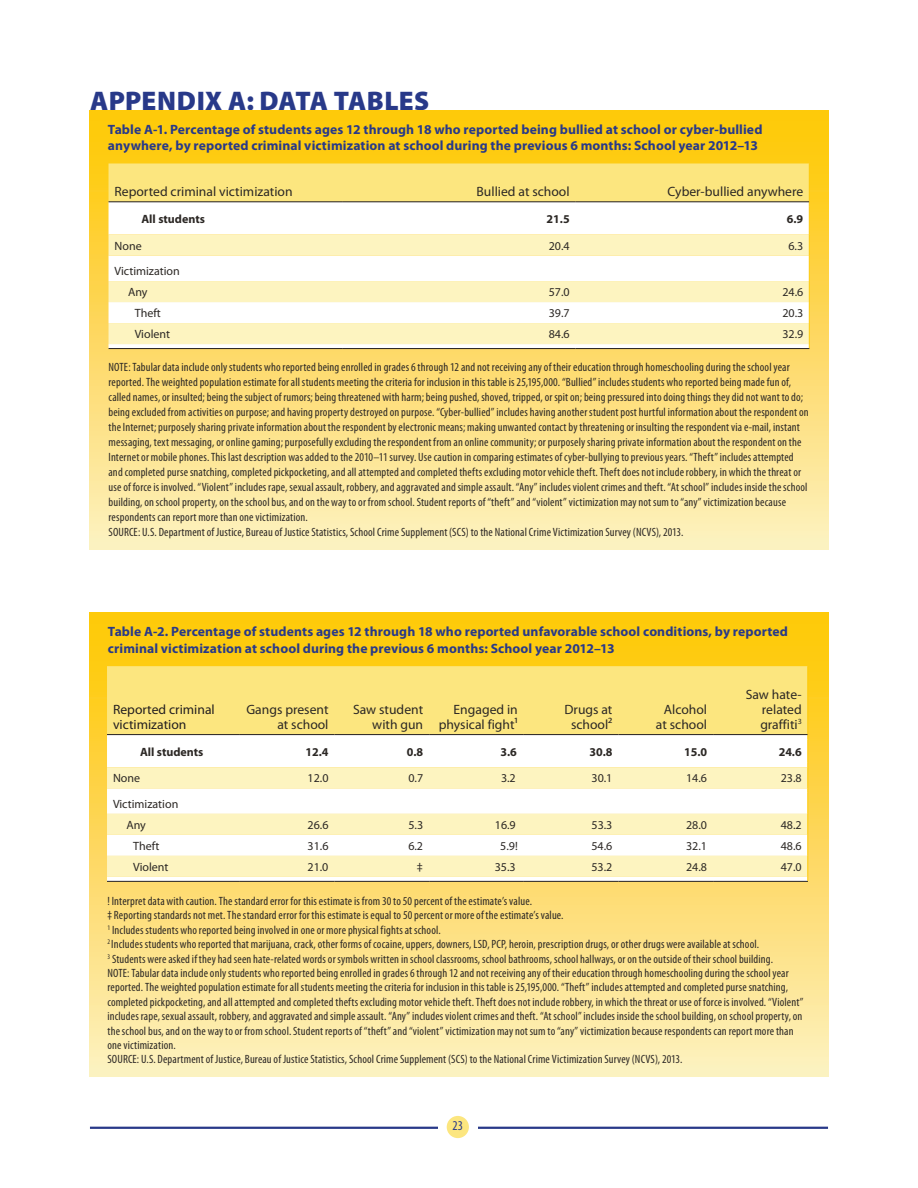
<style>
.page{position:relative;width:918px;height:1188px;background:#fff}
.page>*{position:absolute;margin:0;border:0;box-sizing:border-box;transform-origin:0 0}
.t1{font:900 27px "Myriad Pro";letter-spacing:.01em;color:#283989}
.t2{font:700 13.5px/16.2px "Myriad Pro";letter-spacing:.01em;color:#283989}
.t3{font:13.5px/15px "Myriad Pro";color:#2c2825;text-align:right}
.t4{font:13.5px/15px "Myriad Pro";color:#231f20}
.t5{font:condensed 13.5px "Myriad Pro";color:#283989}
.t6{font:condensed 12px/15px "Myriad Pro";letter-spacing:.01em;color:#2c2825}
.t7{font:12px "Myriad Pro";color:#2c2825}
.t8{font:700 12px "Myriad Pro";color:#2c2825}
</style>
<div class="page">
<hr style="left:90px;top:1127px;width:738px;height:2px;background:#283989">
<div style="left:438px;top:1124px;width:39px;height:6px;background:#fff"></div>
<div style="left:447px;top:1116px;width:22px;height:22px;background:#fce67f;border-radius:50%"></div>
<div style="left:90px;top:110px;width:738px;height:440px;background:linear-gradient(to bottom,#ffc601,#fdeebf)"></div>
<div style="left:90px;top:613px;width:738px;height:464px;background:linear-gradient(to bottom,#ffc500,#fdeebf)"></div>
<hr style="left:109px;top:348px;width:233px;height:1px;background:#231f20">
<hr style="left:342px;top:348px;width:234px;height:1px;background:#231f20">
<hr style="left:576px;top:348px;width:233px;height:1px;background:#231f20">
<svg style="left:109px;top:163px;width:701px;height:185px"></svg>
<hr style="left:109px;top:201px;width:233px;height:1px;background:#231f20">
<hr style="left:342px;top:201px;width:234px;height:1px;background:#231f20">
<hr style="left:576px;top:201px;width:233px;height:1px;background:#231f20">
<div style="left:107px;top:666px;width:701px;height:68px;background:#fce67f"></div>
<svg style="left:107px;top:735px;width:701px;height:146px"></svg>
<svg style="left:107px;top:767px;width:701px;height:110px;fill:#fdf4c0"></svg>
<hr style="left:107px;top:881px;width:133px;height:1px;background:#231f20">
<hr style="left:240px;top:881px;width:95px;height:1px;background:#231f20">
<hr style="left:335px;top:881px;width:94px;height:1px;background:#231f20">
<hr style="left:429px;top:881px;width:95px;height:1px;background:#231f20">
<hr style="left:524px;top:881px;width:94px;height:1px;background:#231f20">
<hr style="left:618px;top:881px;width:95px;height:1px;background:#231f20">
<hr style="left:713px;top:881px;width:95px;height:1px;background:#231f20">
<hr style="left:808px;top:666px;width:1px;height:69px;background:#feca0a">
<svg style="left:808px;top:735px;width:1px;height:146px"></svg>
<hr style="left:107px;top:734px;width:133px;height:1px;background:#231f20">
<hr style="left:240px;top:734px;width:95px;height:1px;background:#231f20">
<hr style="left:335px;top:734px;width:94px;height:1px;background:#231f20">
<hr style="left:429px;top:734px;width:95px;height:1px;background:#231f20">
<hr style="left:524px;top:734px;width:94px;height:1px;background:#231f20">
<hr style="left:618px;top:734px;width:95px;height:1px;background:#231f20">
<hr style="left:713px;top:734px;width:95px;height:1px;background:#231f20">
<h2 class="t1" style="left:90px;top:86px;width:341px">APPENDIX A: DATA TABLES</h2>
<p class="t2" style="left:108px;top:121px;width:656px">Table A-1. Percentage of students ages 12 through 18 who reported being bullied at school or cyber-bullied anywhere, by reported criminal victimization at school during the previous 6 months: School year 2012–13</p>
<p class="t3" style="left:115px;top:184px;width:180px">Reported criminal victimization</p>
<p class="t3" style="left:477px;top:184px;width:95px">Bullied at school</p>
<p class="t3" style="left:668px;top:184px;width:137px">Cyber-bullied anywhere</p>
<p class="t8" style="left:142px;top:211px;width:65px">All students</p>
<p class="t8" style="left:547px;top:211px;width:25px">21.5</p>
<p class="t8" style="left:787px;top:211px;width:18px">6.9</p>
<p class="t7" style="left:115px;top:238px;width:29px">None</p>
<p class="t7" style="left:549px;top:238px;width:22px">20.4</p>
<p class="t7" style="left:789px;top:238px;width:16px">6.3</p>
<p class="t7" style="left:115px;top:264px;width:67px">Victimization</p>
<p class="t7" style="left:128px;top:285px;width:21px">Any</p>
<p class="t7" style="left:549px;top:285px;width:22px">57.0</p>
<p class="t7" style="left:782px;top:285px;width:22px">24.6</p>
<p class="t7" style="left:135px;top:306px;width:28px">Theft</p>
<p class="t7" style="left:549px;top:306px;width:22px">39.7</p>
<p class="t7" style="left:782px;top:306px;width:22px">20.3</p>
<p class="t7" style="left:135px;top:327px;width:37px">Violent</p>
<p class="t7" style="left:549px;top:327px;width:22px">84.6</p>
<p class="t7" style="left:782px;top:327px;width:22px">32.9</p>
<p class="t6" style="left:109px;top:360px;width:702px">NOTE: Tabular data include only students who reported being enrolled in grades 6 through 12 and not receiving any of their education through homeschooling during the school year reported. The weighted population estimate for all students meeting the criteria for inclusion in this table is 25,195,000. “Bullied” includes students who reported being made fun of, called names, or insulted; being the subject of rumors; being threatened with harm; being pushed, shoved, tripped, or spit on; being pressured into doing things they did not want to do; being excluded from activities on purpose; and having property destroyed on purpose. “Cyber-bullied” includes having another student post hurtful information about the respondent on the Internet; purposely sharing private information about the respondent by electronic means; making unwanted contact by threatening or insulting the respondent via e-mail, instant messaging, text messaging, or online gaming; purposefully excluding the respondent from an online community; or purposely sharing private information about the respondent on the Internet or mobile phones. This last description was added to the 2010–11 survey. Use caution in comparing estimates of cyber-bullying to previous years. “Theft” includes attempted and completed purse snatching, completed pickpocketing, and all attempted and completed thefts excluding motor vehicle theft. Theft does not include robbery, in which the threat or use of force is involved. “Violent” includes rape, sexual assault, robbery, and aggravated and simple assault. “Any” includes violent crimes and theft. “At school” includes inside the school building, on school property, on the school bus, and on the way to or from school. Student reports of “theft” and “violent” victimization may not sum to “any” victimization because respondents can report more than one victimization.<br>SOURCE: U.S. Department of Justice, Bureau of Justice Statistics, School Crime Supplement (SCS) to the National Crime Victimization Survey (NCVS), 2013.</p>
<p class="t2" style="left:108px;top:623px;width:682px">Table A-2. Percentage of students ages 12 through 18 who reported unfavorable school conditions, by reported criminal victimization at school during the previous 6 months: School year 2012–13</p>
<p class="t4" style="left:113px;top:701px;width:103px">Reported criminal victimization</p>
<p class="t3" style="left:246px;top:701px;width:84px">Gangs present at school</p>
<p class="t3" style="left:353px;top:701px;width:72px">Saw student with gun</p>
<p class="t3" style="left:439px;top:701px;width:81px">Engaged in physical fight¹</p>
<p class="t3" style="left:565px;top:701px;width:49px;text-align:center">Drugs at school²</p>
<p class="t3" style="left:656px;top:701px;width:53px;text-align:center">Alcohol at school</p>
<p class="t3" style="left:760px;top:686px;width:43px;text-align:justify;text-indent:-15px">Saw hate&shy;related graffiti<sup>3</sup></p>
<p class="t8" style="left:140px;top:744px;width:65px">All students</p>
<p class="t8" style="left:305px;top:744px;width:25px">12.4</p>
<p class="t8" style="left:407px;top:744px;width:18px">0.8</p>
<p class="t8" style="left:501px;top:744px;width:18px">3.6</p>
<p class="t8" style="left:589px;top:744px;width:25px">30.8</p>
<p class="t8" style="left:684px;top:744px;width:25px">15.0</p>
<p class="t8" style="left:779px;top:744px;width:25px">24.6</p>
<p class="t7" style="left:113px;top:771px;width:29px">None</p>
<p class="t7" style="left:308px;top:771px;width:22px">12.0</p>
<p class="t7" style="left:408px;top:771px;width:16px">0.7</p>
<p class="t7" style="left:501px;top:771px;width:16px">3.2</p>
<p class="t7" style="left:592px;top:771px;width:22px">30.1</p>
<p class="t7" style="left:686px;top:771px;width:22px">14.6</p>
<p class="t7" style="left:781px;top:771px;width:22px">23.8</p>
<p class="t7" style="left:113px;top:796px;width:67px">Victimization</p>
<p class="t7" style="left:127px;top:817px;width:21px">Any</p>
<p class="t7" style="left:308px;top:817px;width:22px">26.6</p>
<p class="t7" style="left:408px;top:817px;width:16px">5.3</p>
<p class="t7" style="left:495px;top:817px;width:22px">16.9</p>
<p class="t7" style="left:592px;top:817px;width:22px">53.3</p>
<p class="t7" style="left:686px;top:817px;width:22px">28.0</p>
<p class="t7" style="left:781px;top:817px;width:22px">48.2</p>
<p class="t7" style="left:133px;top:838px;width:28px">Theft</p>
<p class="t7" style="left:308px;top:838px;width:22px">31.6</p>
<p class="t7" style="left:408px;top:838px;width:16px">6.2</p>
<p class="t7" style="left:500px;top:838px;width:19px">5.9!</p>
<p class="t7" style="left:591px;top:838px;width:22px">54.6</p>
<p class="t7" style="left:686px;top:838px;width:22px">32.1</p>
<p class="t7" style="left:781px;top:838px;width:22px">48.6</p>
<p class="t7" style="left:133px;top:859px;width:37px">Violent</p>
<p class="t7" style="left:308px;top:859px;width:22px">21.0</p>
<p class="t7" style="left:417px;top:859px;width:7px">‡</p>
<p class="t7" style="left:495px;top:859px;width:22px">35.3</p>
<p class="t7" style="left:591px;top:859px;width:22px">53.2</p>
<p class="t7" style="left:686px;top:859px;width:22px">24.8</p>
<p class="t7" style="left:781px;top:859px;width:22px">47.0</p>
<p class="t6" style="left:107px;top:894px;width:698px;line-height:14.4px">! Interpret data with caution. The standard error for this estimate is from 30 to 50 percent of the estimate’s value.<br>‡ Reporting standards not met. The standard error for this estimate is equal to 50 percent or more of the estimate’s value.<br><sup>1</sup> Includes students who reported being involved in one or more physical fights at school.<br><sup>2</sup> Includes students who reported that marijuana, crack, other forms of cocaine, uppers, downers, LSD, PCP, heroin, prescription drugs, or other drugs were available at school.<br><sup>3</sup> Students were asked if they had seen hate-related words or symbols written in school classrooms, school bathrooms, school hallways, or on the outside of their school building.<br>NOTE: Tabular data include only students who reported being enrolled in grades 6 through 12 and not receiving any of their education through homeschooling during the school year reported. The weighted population estimate for all students meeting the criteria for inclusion in this table is 25,195,000. “Theft” includes attempted and completed purse snatching, completed pickpocketing, and all attempted and completed thefts excluding motor vehicle theft. Theft does not include robbery, in which the threat or use of force is involved. “Violent” includes rape, sexual assault, robbery, and aggravated and simple assault. “Any” includes violent crimes and theft. “At school” includes inside the school building, on school property, on the school bus, and on the way to or from school. Student reports of “theft” and “violent” victimization may not sum to “any” victimization because respondents can report more than one victimization.<br>SOURCE: U.S. Department of Justice, Bureau of Justice Statistics, School Crime Supplement (SCS) to the National Crime Victimization Survey (NCVS), 2013.</p>
<p class="t5" style="left:453px;top:1118px;width:12px">23</p>
</div>
